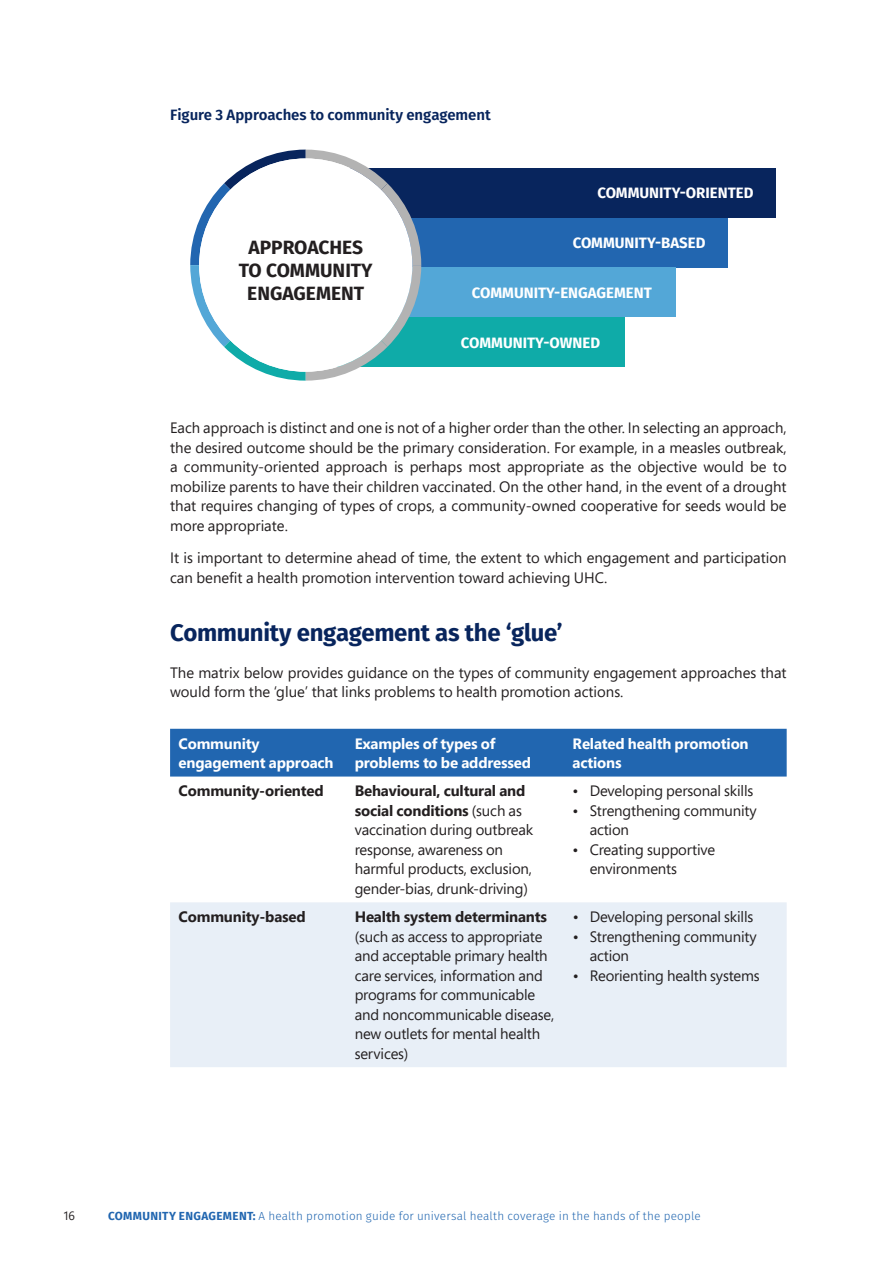
<style>
.page{position:relative;width:893px;height:1263px;background:#fff}
.page>*{position:absolute;margin:0;border:0;box-sizing:border-box;transform-origin:0 0}
.t1{font:700 24px "Fira Sans";letter-spacing:-.015em;color:#08255d}
.t2{font:700 19.2px/23px "Fira Sans";color:#231f20;text-align:center}
.t3{font:15px/19.5px "Segoe Pro";letter-spacing:-.01em;color:#231f20}
.t4{font:700 15px/19.5px "Segoe Pro";letter-spacing:-.01em;color:#fff}
.t5{font:700 15px "Fira Sans";color:#fff}
.t6{font:700 15px "Segoe Pro";letter-spacing:-.01em;color:#231f20}
.t7{font:600 15px "Fira Sans";letter-spacing:-.005em;color:#08255d}
.t8{font:12px "Segoe Pro";color:#231f20}
.t9{font:300 11.7px "Fira Sans";letter-spacing:.015em;color:#2166b0}
.s1{font-weight:700}
</style>
<div class="page">
<div style="left:287px;top:168px;width:489px;height:50px;background:#08255d"></div>
<div style="left:309px;top:218px;width:418px;height:49px;background:#2266b0"></div>
<div style="left:309px;top:267px;width:366px;height:50px;background:#53a7d7"></div>
<div style="left:287px;top:317px;width:338px;height:50px;background:#0faba8"></div>
<svg style="left:190px;top:150px;width:231px;height:231px"></svg>
<svg style="left:199px;top:158px;width:213px;height:214px"></svg>
<div style="left:170px;top:729px;width:617px;height:47px;background:#2166b0"></div>
<div style="left:170px;top:902px;width:617px;height:165px;background:#e8eff7"></div>
<p class="t7" style="left:170px;top:103px;width:322px">Figure 3 Approaches to community engagement</p>
<p class="t2" style="left:239px;top:234px;width:135px">APPROACHES<br>TO COMMUNITY<br>ENGAGEMENT</p>
<p class="t5" style="left:597px;top:181px;width:158px">COMMUNITY-ORIENTED</p>
<p class="t5" style="left:573px;top:230px;width:134px">COMMUNITY-BASED</p>
<p class="t5" style="left:472px;top:280px;width:181px">COMMUNITY-ENGAGEMENT</p>
<p class="t5" style="left:461px;top:330px;width:141px">COMMUNITY-OWNED</p>
<p class="t3" style="left:170px;top:418px;width:618px;text-align:justify">Each approach is distinct and one is not of a higher order than the other. In selecting an approach, the desired outcome should be the primary consideration. For example, in a measles outbreak, a community-oriented approach is perhaps most appropriate as the objective would be to mobilize parents to have their children vaccinated. On the other hand, in the event of a drought that requires changing of types of crops, a community-owned cooperative for seeds would be more appropriate.</p>
<p class="t3" style="left:170px;top:548px;width:618px">It is important to determine ahead of time, the extent to which engagement and participation can benefit a health promotion intervention toward achieving UHC.</p>
<h1 class="t1" style="left:170px;top:613px;width:394px">Community engagement as the ‘glue’</h1>
<p class="t3" style="left:170px;top:662px;width:618px">The matrix below provides guidance on the types of community engagement approaches that would form the ‘glue’ that links problems to health promotion actions.</p>
<p class="t4" style="left:179px;top:733px;width:157px">Community engagement approach</p>
<p class="t4" style="left:355px;top:733px;width:178px">Examples of types of problems to be addressed</p>
<p class="t4" style="left:573px;top:733px;width:178px">Related health promotion actions</p>
<p class="t6" style="left:179px;top:780px;width:147px">Community-oriented</p>
<p class="t3" style="left:355px;top:781px;width:180px"><span class="s1">Behavioural, cultural and social conditions</span> (such as vaccination during outbreak response, awareness on harmful products, exclusion, gender-bias, drunk-driving)</p>
<p class="t3" style="left:573px;top:781px;width:182px">• Developing personal skills</p>
<p class="t3" style="left:590px;top:800px;width:169px;text-indent:-17px">• Strengthening community action</p>
<p class="t3" style="left:590px;top:839px;width:127px;text-indent:-17px">• Creating supportive environments</p>
<p class="t6" style="left:179px;top:906px;width:129px">Community-based</p>
<p class="t6" style="left:355px;top:906px;width:194px">Health system determinants</p>
<p class="t3" style="left:355px;top:926px;width:201px">(such as access to appropriate and acceptable primary health care services, information and programs for communicable and noncommunicable disease, new outlets for mental health services)</p>
<p class="t3" style="left:573px;top:907px;width:182px">• Developing personal skills</p>
<p class="t3" style="left:590px;top:926px;width:169px;text-indent:-17px">• Strengthening community action</p>
<p class="t3" style="left:573px;top:965px;width:189px">• Reorienting health systems</p>
<p class="t8" style="left:64px;top:1208px;width:13px">16</p>
<p class="t9" style="left:108px;top:1208px;width:594px"><span class="s1">COMMUNITY ENGAGEMENT:</span> A health promotion guide for universal health coverage in the hands of the people</p>
</div>
